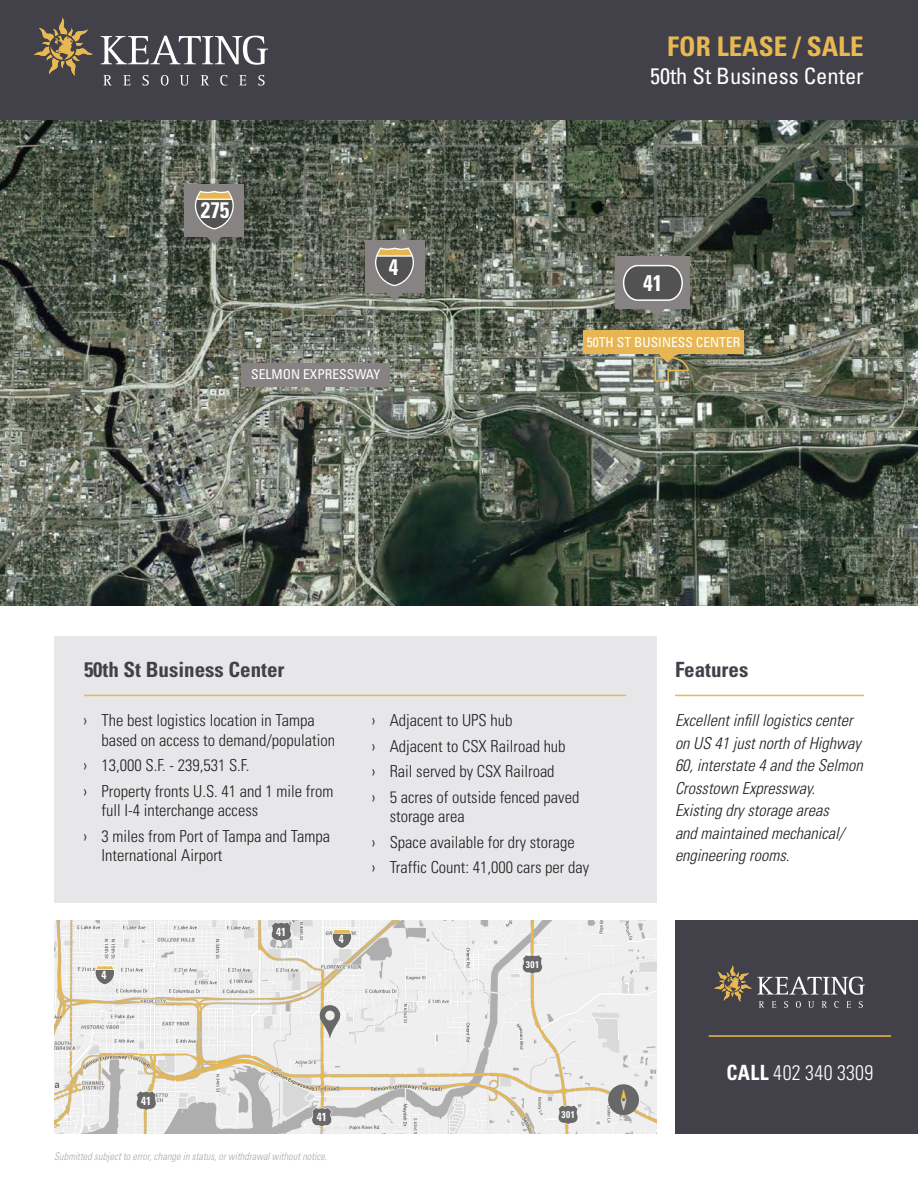
<style>
.page{position:relative;width:918px;height:1188px;background:#fff}
.page>*{position:absolute;margin:0;border:0;box-sizing:border-box;transform-origin:0 0}
.t1{font:700 condensed 27px "Univers LT Std";color:#e8b852}
.t2{font:700 condensed 22.65px "Univers LT Std";color:#fff;scale:.95 1}
.t3{font:condensed 22.5px "Univers LT Std";color:#fff}
.t4{font:700 condensed 22.5px "Univers LT Std";color:#fff;scale:.95 1}
.t5{font:700 condensed 21px "Univers LT Std";color:#424149}
.t6{font:300 condensed 21px "Univers LT Std";letter-spacing:.015em;color:#fff;scale:.95 1}
.t7{font:300 condensed 16.5px/25.5px "Univers LT Std";color:#231f20}
.t8{font:italic 300 condensed 16.5px/22.5px "Univers LT Std";color:#231f20}
.t9{font:condensed 13.5px "Univers LT Std";color:#fff}
.t10{font:700 condensed 11.7px "Univers LT Std";color:#fff;scale:.95 1}
.t11{font:italic 300 condensed 10.5px "Univers LT Std";letter-spacing:.01em;color:#a8a9ad;scale:.95 1}
.t12{font:700 condensed 9.75px "Univers LT Std";letter-spacing:.05em;color:#fff;scale:.95 1}
.s1{font-weight:700}
</style>
<div class="page">
<img style="left:54px;top:920px;width:603px;height:214px">
<img style="left:0;top:120px;width:918px;height:486px">
<div style="left:365px;top:240px;width:59px;height:53px;background:#878383"></div>
<svg style="left:375px;top:247px;width:39px;height:54px"></svg>
<div style="left:242px;top:363px;width:148px;height:23px;background:#878383"></div>
<svg style="left:307px;top:386px;width:18px;height:9px"></svg>
<div style="left:583px;top:331px;width:161px;height:23px;background:#e7b652"></div>
<svg style="left:654px;top:354px;width:36px;height:29px"></svg>
<div style="left:616px;top:256px;width:74px;height:53px;background:#878383"></div>
<svg style="left:622px;top:264px;width:62px;height:53px"></svg>
<div style="left:184px;top:184px;width:60px;height:52px;background:#878383"></div>
<svg style="left:195px;top:191px;width:39px;height:53px"></svg>
<svg style="left:311px;top:1107px;width:22px;height:20px"></svg>
<svg style="left:270px;top:922px;width:22px;height:20px"></svg>
<svg style="left:135px;top:1091px;width:22px;height:20px"></svg>
<div style="left:54px;top:636px;width:603px;height:266px;background:#e7e7ea"></div>
<div style="left:0;top:0;width:918px;height:120px;background:#424149"></div>
<svg style="left:317px;top:1005px;width:23px;height:34px"></svg>
<svg style="left:607px;top:1083px;width:34px;height:34px"></svg>
<svg style="left:95px;top:965px;width:20px;height:20px"></svg>
<svg style="left:332px;top:929px;width:20px;height:20px"></svg>
<svg style="left:521px;top:955px;width:23px;height:19px"></svg>
<svg style="left:557px;top:1105px;width:22px;height:20px"></svg>
<hr style="left:84px;top:695px;width:542px;height:1px;background:#e8b852">
<hr style="left:675px;top:695px;width:189px;height:1px;background:#e8b852">
<svg style="left:101px;top:36px;width:167px;height:29px"></svg>
<svg style="left:103px;top:75px;width:8px;height:10px"></svg>
<svg style="left:123px;top:75px;width:7px;height:10px"></svg>
<svg style="left:143px;top:75px;width:6px;height:11px"></svg>
<svg style="left:161px;top:75px;width:8px;height:11px"></svg>
<svg style="left:180px;top:75px;width:9px;height:11px"></svg>
<svg style="left:201px;top:75px;width:8px;height:10px"></svg>
<svg style="left:220px;top:75px;width:7px;height:11px"></svg>
<svg style="left:239px;top:75px;width:7px;height:10px"></svg>
<svg style="left:258px;top:75px;width:7px;height:11px"></svg>
<svg style="left:34px;top:17px;width:59px;height:59px"></svg>
<div style="left:675px;top:920px;width:243px;height:214px;background:#424149"></div>
<hr style="left:709px;top:1035px;width:182px;height:2px;background:#e8b852">
<svg style="left:714px;top:965px;width:151px;height:43px"></svg>
<h3 class="t4" style="left:201px;top:196px;width:31px">275</h3>
<h3 class="t4" style="left:389px;top:253px;width:11px">4</h3>
<p class="t9" style="left:251px;top:365px;width:130px">SELMON EXPRESSWAY</p>
<h1 class="t1" style="left:667px;top:29px;width:198px">FOR LEASE / SALE</h1>
<h3 class="t3" style="left:650px;top:62px;width:215px">50th St Business Center</h3>
<h2 class="t2" style="left:643px;top:269px;width:22px">41</h2>
<p class="t9" style="left:587px;top:334px;width:155px">50TH ST BUSINESS CENTER</p>
<p class="t5" style="left:84px;top:656px;width:202px">50th St Business Center</p>
<p class="t5" style="left:675px;top:656px;width:75px">Features</p>
<p class="t7" style="left:102px;top:711px;width:235px;line-height:19.5px;text-indent:-18px">› The best logistics location in Tampa based on access to demand/population</p>
<p class="t7" style="left:84px;top:753px;width:251px">› 13,000 S.F. - 239,531 S.F.<br>› Property fronts U.S. 41 and 1 mile from</p>
<p class="t7" style="left:84px;top:798px;width:248px;text-indent:18px">full I-4 interchange access<br>› 3 miles from Port of Tampa and Tampa</p>
<p class="t7" style="left:102px;top:843px;width:122px">International Airport</p>
<p class="t10" style="left:102px;top:968px;width:7px">4</p>
<p class="t10" style="left:276px;top:924px;width:12px">41</p>
<p class="t10" style="left:339px;top:932px;width:7px">4</p>
<p class="t7" style="left:372px;top:708px;width:209px">› Adjacent to UPS hub<br>› Adjacent to CSX Railroad hub<br>› Rail served by CSX Railroad<br>› 5 acres of outside fenced paved</p>
<p class="t7" style="left:372px;top:804px;width:219px;text-indent:18px">storage area<br>› Space available for dry storage<br>› Traffic Count: 41,000 cars per day</p>
<p class="t12" style="left:526px;top:958px;width:15px">301</p>
<p class="t10" style="left:141px;top:1093px;width:12px">41</p>
<p class="t10" style="left:317px;top:1110px;width:12px">41</p>
<p class="t11" style="left:54px;top:1150px;width:289px">Submitted subject to error, change in status, or withdrawal without notice.</p>
<p class="t12" style="left:561px;top:1109px;width:15px">301</p>
<p class="t8" style="left:675px;top:709px;width:189px">Excellent infill logistics center on US 41 just north of Highway<br>60, interstate 4 and the Selmon<br>Crosstown Expressway.<br>Existing dry storage areas<br>and maintained mechanical/ engineering rooms.</p>
<p class="t6" style="left:726px;top:1060px;width:156px"><span class="s1">CALL</span> 402 340 3309</p>
</div>
